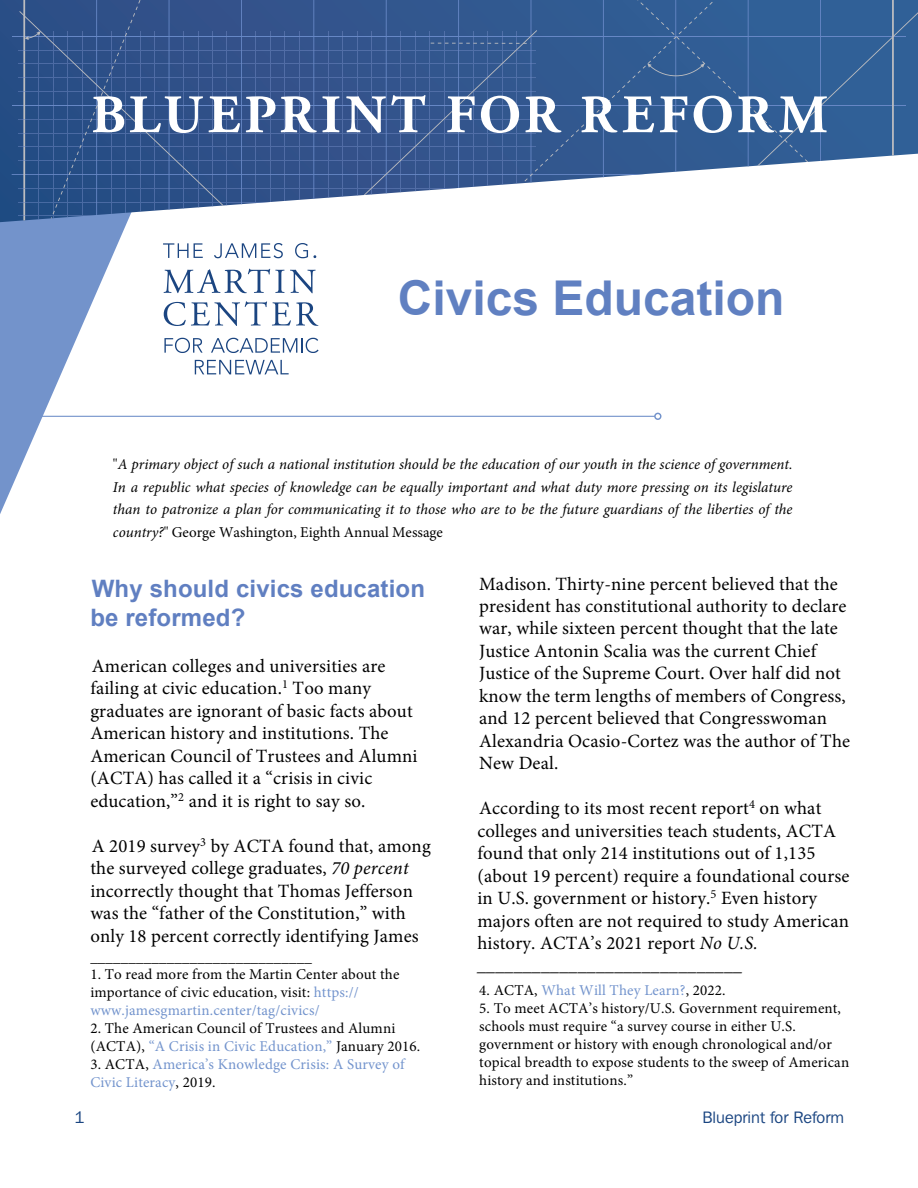
<style>
.page{position:relative;width:918px;height:1188px;background:#fff}
.page>*{position:absolute;margin:0;border:0;box-sizing:border-box;transform-origin:0 0}
.Main_Heading{font:700 54px "Adobe Garamond Pro";letter-spacing:.08em;color:#fff}
.t1{font:700 48px "Arial";color:#6080c1}
.t2{font:700 24px/28.8px "Arial";letter-spacing:.005em;color:#607fc1}
.t3{font:18.75px/22.5px "Minion Pro";letter-spacing:.01em;color:#000}
.t4{font:italic 18px "Adobe Garamond Pro";color:#000}
.t5{font:16.5px "Franklin Gothic IT Cby BT";color:#1a4581}
.t6{font:15px/17.9px "Minion Pro";letter-spacing:.01em;color:#000}
.t7{font:italic 15px/22.5px "Minion Pro";color:#000;text-align:justify}
.t8{font:15px/17.9px "Minion Pro";letter-spacing:.01em;color:#7394cd}
.t9{font:15px "Adobe Garamond Pro";color:#000}
.s1{font-style:normal}
.s2{font-style:italic}
.s3{color:#7394cd}
.s4{color:#000}
</style>
<div class="page">
<svg style="left:0;top:222px;width:219px;height:292px"></svg>
<svg style="left:0;top:0;width:129px;height:222px;background:#2d558c"></svg>
<hr style="left:23px;top:0;width:2px;height:220px;background:#bcbdc0">
<hr style="left:430px;top:31px;width:1px;height:191px;background:#7089c3">
<hr style="left:415px;top:31px;width:1px;height:191px;background:#7089c3">
<hr style="left:401px;top:31px;width:1px;height:191px;background:#7089c3">
<hr style="left:444px;top:31px;width:1px;height:191px;background:#7089c3">
<hr style="left:502px;top:31px;width:1px;height:191px;background:#7089c3">
<hr style="left:487px;top:31px;width:1px;height:191px;background:#7089c3">
<hr style="left:473px;top:31px;width:1px;height:191px;background:#7089c3">
<hr style="left:516px;top:31px;width:1px;height:191px;background:#7089c3">
<hr style="left:372px;top:31px;width:1px;height:191px;background:#7089c3">
<hr style="left:357px;top:31px;width:1px;height:191px;background:#7089c3">
<hr style="left:343px;top:31px;width:1px;height:191px;background:#7089c3">
<hr style="left:328px;top:31px;width:1px;height:191px;background:#7089c3">
<hr style="left:299px;top:31px;width:1px;height:191px;background:#7089c3">
<hr style="left:285px;top:31px;width:1px;height:191px;background:#7089c3">
<hr style="left:270px;top:31px;width:1px;height:191px;background:#7089c3">
<hr style="left:256px;top:31px;width:1px;height:191px;background:#7089c3">
<hr style="left:227px;top:31px;width:1px;height:191px;background:#7089c3">
<hr style="left:212px;top:31px;width:1px;height:191px;background:#7089c3">
<hr style="left:198px;top:31px;width:1px;height:191px;background:#7089c3">
<hr style="left:183px;top:31px;width:1px;height:191px;background:#7089c3">
<hr style="left:154px;top:31px;width:1px;height:191px;background:#7089c3">
<hr style="left:140px;top:31px;width:1px;height:191px;background:#7089c3">
<hr style="left:125px;top:31px;width:1px;height:191px;background:#7089c3">
<hr style="left:111px;top:31px;width:1px;height:191px;background:#7089c3">
<hr style="left:82px;top:31px;width:1px;height:191px;background:#7089c3">
<hr style="left:68px;top:31px;width:1px;height:191px;background:#7089c3">
<hr style="left:53px;top:31px;width:1px;height:191px;background:#7089c3">
<hr style="left:39px;top:31px;width:1px;height:191px;background:#7089c3">
<svg style="left:12px;top:0;width:906px;height:218px;background:#5070a0"></svg>
<hr style="left:0;top:416px;width:655px;height:1px;background:#7393cb">
<div style="left:654px;top:413px;width:8px;height:7px;border:1px solid #7393cb;border-radius:50%"></div>
<svg style="left:164px;top:269px;width:152px;height:24px"></svg>
<svg style="left:164px;top:338px;width:39px;height:15px"></svg>
<svg style="left:211px;top:338px;width:108px;height:15px"></svg>
<svg style="left:163px;top:243px;width:40px;height:15px"></svg>
<svg style="left:214px;top:243px;width:69px;height:15px"></svg>
<svg style="left:295px;top:243px;width:21px;height:15px"></svg>
<svg style="left:164px;top:301px;width:154px;height:25px"></svg>
<svg style="left:195px;top:360px;width:94px;height:14px"></svg>
<p class="Main_Heading" style="left:91px;top:84px;width:738px">BLUEPRINT FOR REFORM</p>
<h2 class="t1" style="left:398px;top:267px;width:388px">Civics Education</h2>
<p class="t7" style="left:113px;top:453px;width:681px"><span class="s1">"</span>A primary object of such a national institution should be the education of our youth in the science of government.<br>In a republic what species of knowledge can be equally important and what duty more pressing on its legislature than to patronize a plan for communicating it to those who are to be the future guardians of the liberties of the country?<span class="s1">" George Washington, Eighth Annual Message</span></p>
<p class="t2" style="left:90px;top:575px;width:336px">Why should civics education be reformed?</p>
<p class="t3" style="left:90px;top:655px;width:329px">American colleges and universities are failing at civic education.<sup>1</sup> Too many graduates are ignorant of basic facts about American history and institutions. The American Council of Trustees and Alumni (ACTA) has called it a “crisis in civic education,”<sup>2</sup> and it is right to say so.</p>
<p class="t3" style="left:90px;top:835px;width:342px">A 2019 survey<sup>3</sup> by ACTA found that, among the surveyed college graduates, <span class="s2">70 percent </span>incorrectly thought that Thomas Jefferson was the “father of the Constitution,” with only 18 percent correctly identifying James</p>
<p class="t9" style="left:90px;top:948px;width:223px">_____________________________</p>
<p class="t6" style="left:90px;top:966px;width:311px">1. To read more from the Martin Center about the importance of civic education, visit: <span class="s3">https:// www.jamesgmartin.center/tag/civics/</span></p>
<p class="t6" style="left:90px;top:1019px;width:331px">2. The American Council of Trustees and Alumni (ACTA), <span class="s3">“A Crisis in Civic Education,”</span> January 2016.</p>
<p class="t8" style="left:90px;top:1055px;width:316px"><span class="s4">3. ACTA,</span> America’s Knowledge Crisis: A Survey of<br>Civic Literacy<span class="s4">, 2019.</span></p>
<p class="t3" style="left:479px;top:572px;width:373px">Madison. Thirty-nine percent believed that the president has constitutional authority to declare war, while sixteen percent thought that the late Justice Antonin Scalia was the current Chief Justice of the Supreme Court. Over half did not know the term lengths of members of Congress, and 12 percent believed that Congresswoman Alexandria Ocasio-Cortez was the author of The New Deal.</p>
<p class="t3" style="left:477px;top:797px;width:374px">According to its most recent report<sup>4</sup> on what colleges and universities teach students, ACTA found that only 214 institutions out of 1,135 (about 19 percent) require a foundational course in U.S. government or history.<sup>5</sup> Even history majors often are not required to study American history. ACTA’s 2021 report <span class="s2">No U.S.</span></p>
<p class="t4" style="left:477px;top:954px;width:273px">_____________________________</p>
<p class="t8" style="left:479px;top:981px;width:248px"><span class="s4">4. ACTA,</span> What Will They Learn?<span class="s4">, 2022.</span></p>
<p class="t6" style="left:479px;top:999px;width:372px">5. To meet ACTA’s history/U.S. Government requirement, schools must require “a survey course in either U.S. government or history with enough chronological and/or topical breadth to expose students to the sweep of American history and institutions.”</p>
<p class="t5" style="left:75px;top:1107px;width:11px">1</p>
<p class="t5" style="left:702px;top:1107px;width:143px">Blueprint for Reform</p>
</div>
